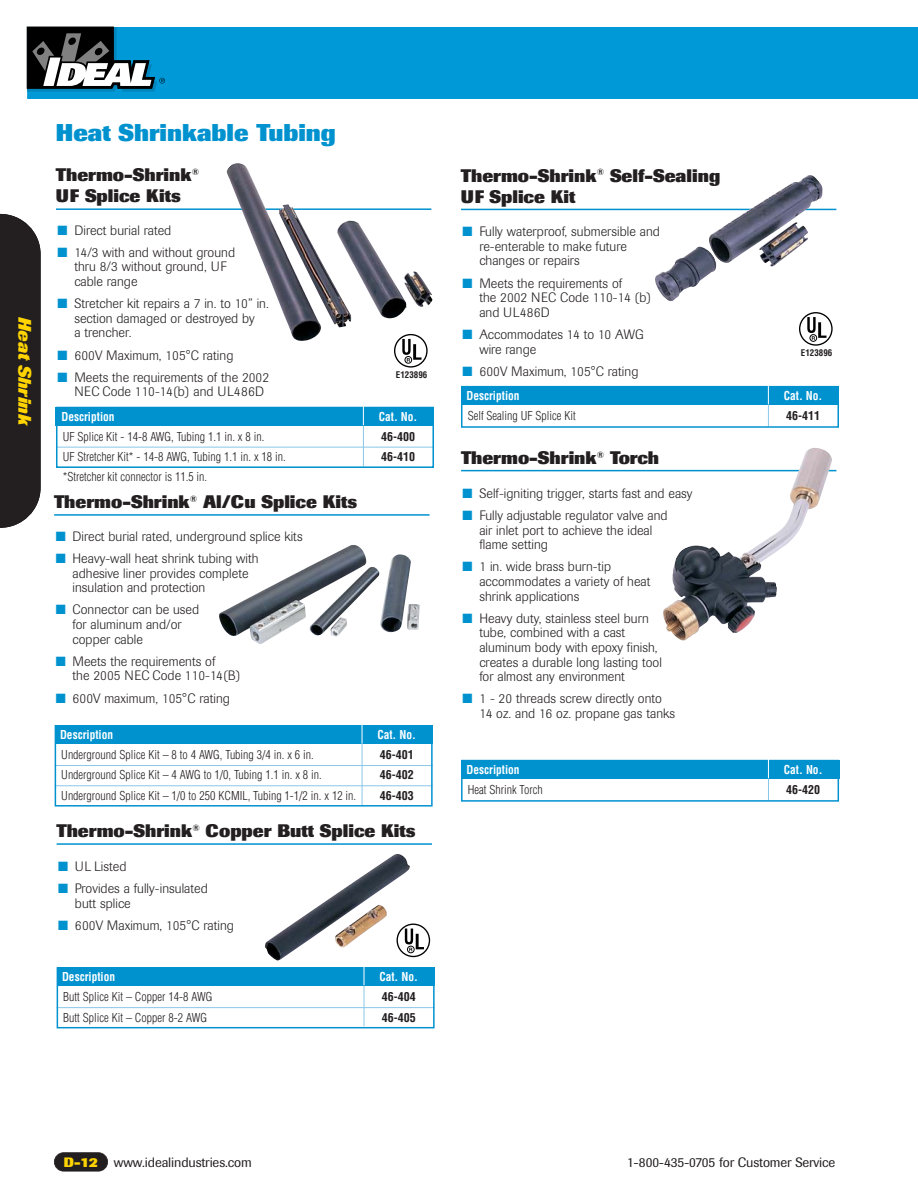
<style>
.page{position:relative;width:918px;height:1188px;background:#fff}
.page>*{position:absolute;margin:0;border:0;box-sizing:border-box;transform-origin:0 0}
.t1{font:800 24px "Imago";color:#0092cf}
.t2{font:800 18px/21px "Imago";color:#231f20}
.t3{font:italic 800 18px "Imago";color:#ffd400}
.t4{font:300 13.5px/14.5px "Imago";letter-spacing:.005em;color:#231f20}
.t5{font:13.5px "Imago";letter-spacing:-.01em;color:#231f20}
.t6{font:300 condensed 12px "Helvetica";color:#231f20}
.t7{font:700 condensed 12px "Helvetica";color:#fff;scale:.95 1}
.t8{font:700 condensed 12px "Helvetica";color:#231f20}
.t9{font:700 condensed 9px "Helvetica";color:#231f20}
.s1{color:#0092cf}
.s2{font-weight:800;color:#ffd400}
</style>
<div class="page">
<div style="left:165px;top:27px;width:753px;height:72px;background:#0099d8"></div>
<svg style="left:27px;top:27px;width:138px;height:72px"></svg>
<svg style="left:0;top:214px;width:41px;height:314px"></svg>
<div style="left:54px;top:1153px;width:54px;height:18px;background:#231f20;border-radius:9px"></div>
<div style="left:54px;top:1152px;width:54px;height:20px;border:2px solid #231f20;border-radius:10px"></div>
<hr style="left:362px;top:744px;width:1px;height:62px;background:#8ac7e8">
<hr style="left:54px;top:514px;width:376px;height:2px;background:#0092cf">
<hr style="left:57px;top:843px;width:375px;height:2px;background:#0092cf">
<div style="left:55px;top:725px;width:378px;height:19px;background:#0092cf"></div>
<hr style="left:55px;top:765px;width:378px;height:1px;background:#8ac7e8">
<hr style="left:55px;top:785px;width:378px;height:1px;background:#8ac7e8">
<div style="left:55px;top:725px;width:378px;height:82px;border:2px solid #0092cf"></div>
<svg style="left:362px;top:725px;width:1px;height:19px"></svg>
<hr style="left:364px;top:985px;width:1px;height:41px;background:#8ac7e8">
<div style="left:57px;top:967px;width:378px;height:19px;background:#0092cf"></div>
<hr style="left:57px;top:1007px;width:378px;height:1px;background:#8ac7e8">
<div style="left:57px;top:967px;width:378px;height:61px;border:2px solid #0092cf"></div>
<svg style="left:364px;top:967px;width:1px;height:18px"></svg>
<hr style="left:461px;top:470px;width:375px;height:1px;background:#0092cf">
<div style="left:461px;top:760px;width:378px;height:18px;background:#0092cf"></div>
<div style="left:461px;top:760px;width:378px;height:42px;border:2px solid #0092cf"></div>
<svg style="left:768px;top:760px;width:1px;height:41px"></svg>
<hr style="left:56px;top:208px;width:375px;height:2px;background:#0092cf">
<hr style="left:363px;top:425px;width:1px;height:41px;background:#8ac7e8">
<div style="left:56px;top:407px;width:378px;height:18px;background:#0092cf"></div>
<hr style="left:56px;top:447px;width:378px;height:1px;background:#8ac7e8">
<div style="left:56px;top:407px;width:378px;height:61px;border:2px solid #0092cf"></div>
<svg style="left:363px;top:407px;width:1px;height:18px"></svg>
<hr style="left:461px;top:209px;width:375px;height:1px;background:#0092cf">
<div style="left:461px;top:386px;width:378px;height:18px;background:#0092cf"></div>
<div style="left:461px;top:386px;width:378px;height:42px;border:2px solid #0092cf"></div>
<svg style="left:768px;top:386px;width:1px;height:41px"></svg>
<div style="left:397px;top:924px;width:33px;height:33px;border:1px solid #000;border-radius:50%"></div>
<svg style="left:410px;top:929px;width:14px;height:22px"></svg>
<div style="left:407px;top:946px;width:8px;height:7px;border:1px solid #000;border-radius:50%"></div>
<div style="left:394px;top:334px;width:34px;height:34px;border:1px solid #000;border-radius:50%"></div>
<svg style="left:402px;top:341px;width:19px;height:21px"></svg>
<div style="left:405px;top:356px;width:7px;height:8px;border:1px solid #000;border-radius:50%"></div>
<div style="left:799px;top:312px;width:34px;height:34px;border:1px solid #000;border-radius:50%"></div>
<svg style="left:807px;top:317px;width:19px;height:23px"></svg>
<div style="left:810px;top:334px;width:7px;height:8px;border:1px solid #000;border-radius:50%"></div>
<img style="left:655px;top:175px;width:167px;height:126px">
<img style="left:662px;top:448px;width:170px;height:193px">
<img style="left:219px;top:545px;width:201px;height:99px">
<img style="left:227px;top:163px;width:205px;height:178px">
<img style="left:265px;top:854px;width:145px;height:107px">
<h2 class="t3" style="left:31px;top:317px;width:109px;rotate:90deg">Heat Shrink</h2>
<h1 class="t1" style="left:56px;top:124px;width:281px">Heat Shrinkable Tubing</h1>
<h2 class="t2" style="left:56px;top:166px;width:145px">Thermo-Shrink<sup>®<br></sup>UF Splice Kits</h2>
<p class="t4" style="left:57px;top:224px;width:115px"><span class="s1">■</span> Direct burial rated</p>
<p class="t4" style="left:74px;top:246px;width:162px;text-indent:-17px"><span class="s1">■</span> 14/3 with and without ground thru 8/3 without ground, UF cable range</p>
<p class="t4" style="left:74px;top:297px;width:196px;text-indent:-17px"><span class="s1">■</span> Stretcher kit repairs a 7 in. to 10” in. section damaged or destroyed by<br>a trencher.</p>
<p class="t4" style="left:57px;top:349px;width:177px"><span class="s1">■</span> 600V Maximum, 105°C rating</p>
<p class="t4" style="left:74px;top:371px;width:196px;text-indent:-17px"><span class="s1">■</span> Meets the requirements of the 2002<br>NEC Code 110-14(b) and UL486D</p>
<p class="t9" style="left:396px;top:371px;width:33px">E123896</p>
<p class="t7" style="left:61px;top:412px;width:57px">Description</p>
<p class="t7" style="left:379px;top:412px;width:42px">Cat. No.</p>
<p class="t6" style="left:63px;top:432px;width:203px">UF Splice Kit - 14-8 AWG, Tubing 1.1 in. x 8 in.</p>
<p class="t8" style="left:381px;top:432px;width:35px">46-400</p>
<p class="t6" style="left:63px;top:452px;width:225px">UF Stretcher Kit* - 14-8 AWG, Tubing 1.1 in. x 18 in.</p>
<p class="t8" style="left:381px;top:452px;width:35px">46-410</p>
<p class="t6" style="left:63px;top:472px;width:146px">*Stretcher kit connector is 11.5 in.</p>
<h2 class="t2" style="left:54px;top:493px;width:305px">Thermo-Shrink<sup>®</sup> Al/Cu Splice Kits</h2>
<p class="t4" style="left:56px;top:530px;width:248px"><span class="s1">■</span> Direct burial rated, underground splice kits</p>
<p class="t4" style="left:73px;top:552px;width:188px;text-indent:-17px"><span class="s1">■</span> Heavy-wall heat shrink tubing with adhesive liner provides complete insulation and protection</p>
<p class="t4" style="left:73px;top:604px;width:128px;text-indent:-17px"><span class="s1">■</span> Connector can be used for aluminum and/or copper cable</p>
<p class="t4" style="left:73px;top:655px;width:170px;text-indent:-17px"><span class="s1">■</span> Meets the requirements of<br>the 2005 NEC Code 110-14(B)</p>
<p class="t4" style="left:56px;top:692px;width:176px"><span class="s1">■</span> 600V maximum, 105°C rating</p>
<p class="t7" style="left:60px;top:730px;width:57px">Description</p>
<p class="t7" style="left:377px;top:730px;width:42px">Cat. No.</p>
<p class="t6" style="left:61px;top:750px;width:254px">Underground Splice Kit – 8 to 4 AWG, Tubing 3/4 in. x 6 in.</p>
<p class="t8" style="left:380px;top:750px;width:35px">46-401</p>
<p class="t6" style="left:61px;top:770px;width:262px">Underground Splice Kit – 4 AWG to 1/0, Tubing 1.1 in. x 8 in.</p>
<p class="t8" style="left:380px;top:770px;width:35px">46-402</p>
<p class="t6" style="left:61px;top:791px;width:296px">Underground Splice Kit – 1/0 to 250 KCMIL, Tubing 1-1/2 in. x 12 in.</p>
<p class="t8" style="left:380px;top:791px;width:35px">46-403</p>
<h2 class="t2" style="left:57px;top:822px;width:361px">Thermo-Shrink<sup>®</sup> Copper Butt Splice Kits</h2>
<p class="t4" style="left:58px;top:860px;width:70px"><span class="s1">■</span> UL Listed</p>
<p class="t4" style="left:75px;top:883px;width:134px;text-indent:-17px"><span class="s1">■</span> Provides a fully-insulated butt splice</p>
<p class="t4" style="left:58px;top:919px;width:177px"><span class="s1">■</span> 600V Maximum, 105°C rating</p>
<p class="t7" style="left:62px;top:972px;width:57px">Description</p>
<p class="t7" style="left:379px;top:972px;width:42px">Cat. No.</p>
<p class="t6" style="left:63px;top:992px;width:151px">Butt Splice Kit – Copper 14-8 AWG</p>
<p class="t8" style="left:382px;top:992px;width:35px">46-404</p>
<p class="t6" style="left:63px;top:1013px;width:145px">Butt Splice Kit – Copper 8-2 AWG</p>
<p class="t8" style="left:382px;top:1013px;width:35px">46-405</p>
<h2 class="t2" style="left:461px;top:167px;width:261px">Thermo-Shrink<sup>®</sup> Self-Sealing<br>UF Splice Kit</h2>
<p class="t4" style="left:479px;top:226px;width:182px;text-indent:-17px"><span class="s1">■</span> Fully waterproof, submersible and re-enterable to make future changes or repairs</p>
<p class="t4" style="left:479px;top:277px;width:173px;text-indent:-17px"><span class="s1">■</span> Meets the requirements of<br>the 2002 NEC Code 110-14 (b) and UL486D</p>
<p class="t4" style="left:479px;top:328px;width:166px;text-indent:-17px"><span class="s1">■</span> Accommodates 14 to 10 AWG wire range</p>
<p class="t4" style="left:462px;top:365px;width:177px"><span class="s1">■</span> 600V Maximum, 105°C rating</p>
<p class="t9" style="left:801px;top:349px;width:33px">E123896</p>
<p class="t7" style="left:466px;top:391px;width:57px">Description</p>
<p class="t7" style="left:784px;top:391px;width:42px">Cat. No.</p>
<p class="t6" style="left:468px;top:411px;width:110px">Self Sealing UF Splice Kit</p>
<p class="t8" style="left:786px;top:411px;width:35px">46-411</p>
<h2 class="t2" style="left:461px;top:449px;width:200px">Thermo-Shrink<sup>®</sup> Torch</h2>
<p class="t4" style="left:463px;top:487px;width:232px"><span class="s1">■</span> Self-igniting trigger, starts fast and easy</p>
<p class="t4" style="left:479px;top:509px;width:190px;text-indent:-17px"><span class="s1">■</span> Fully adjustable regulator valve and air inlet port to achieve the ideal flame setting</p>
<p class="t4" style="left:479px;top:561px;width:173px;text-indent:-17px"><span class="s1">■</span> 1 in. wide brass burn-tip accommodates a variety of heat shrink applications</p>
<p class="t4" style="left:479px;top:612px;width:184px;text-indent:-17px"><span class="s1">■</span> Heavy duty, stainless steel burn tube, combined with a cast aluminum body with epoxy finish, creates a durable long lasting tool for almost any environment</p>
<p class="t4" style="left:479px;top:693px;width:197px;text-indent:-17px"><span class="s1">■</span> 1 - 20 threads screw directly onto<br>14 oz. and 16 oz. propane gas tanks</p>
<p class="t7" style="left:466px;top:765px;width:57px">Description</p>
<p class="t7" style="left:784px;top:765px;width:42px">Cat. No.</p>
<p class="t6" style="left:468px;top:785px;width:76px">Heat Shrink Torch</p>
<p class="t8" style="left:786px;top:785px;width:35px">46-420</p>
<p class="t5" style="left:64px;top:1158px;width:189px"><span class="s2">D-12</span> www.idealindustries.com</p>
<p class="t5" style="left:627px;top:1158px;width:210px">1-800-435-0705 for Customer Service</p>
</div>
